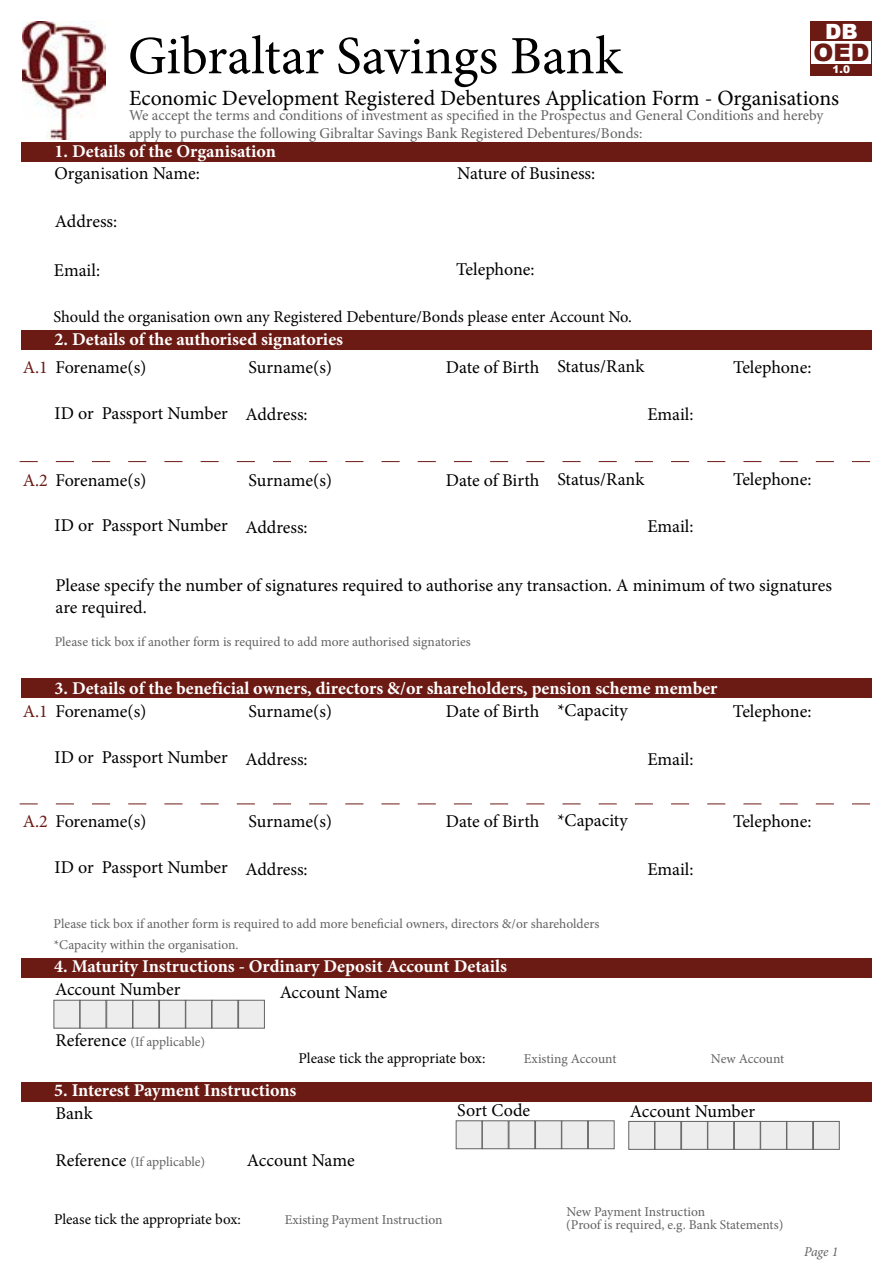
<style>
.page{position:relative;width:893px;height:1263px;background:#fff}
.page>*{position:absolute;margin:0;border:0;box-sizing:border-box;transform-origin:0 0}
.t1{font:54px "Minion Pro";color:#000}
.t2{font:900 24px "Arial";color:#6c1a14}
.t3{font:21.75px "Minion Pro";color:#000}
.t4{font:900 21px "Arial";color:#fff}
.t5{font:18px/21.6px "Minion Pro";letter-spacing:-.005em;color:#000}
.t6{font:700 18px/27.8px "Minion Pro";color:#fff}
.t7{font:16.5px "Minion Pro";letter-spacing:-.005em;color:#000}
.t8{font:15px/18px "Minion Pro";letter-spacing:-.005em;color:#646363}
.t9{font:15px "Minion Pro";letter-spacing:-.005em;color:#000}
.t10{font:13.5px "Minion Pro";letter-spacing:-.005em;color:#646363}
.t11{font:italic 13.5px "Minion Pro";color:#646363}
.t12{font:900 10.5px "Arial";color:#fff}
.s1{font-weight:400;color:#6c1a14}
.s2{font-weight:400;color:#000}
.s3{color:#6c1a14}
.s4{font-size:18px;color:#000}
</style>
<div class="page">
<img style="left:23px;top:21px;width:82px;height:119px">
<div style="left:22px;top:330px;width:850px;height:20px;background:#6c1a14"></div>
<svg style="left:20px;top:461px;width:850px;height:1px"></svg>
<div style="left:22px;top:142px;width:850px;height:19px;background:#6c1a14"></div>
<div style="left:22px;top:679px;width:850px;height:19px;background:#6c1a14"></div>
<div style="left:21px;top:958px;width:851px;height:19px;background:#6c1a14"></div>
<svg style="left:20px;top:803px;width:850px;height:1px"></svg>
<div style="left:21px;top:1082px;width:851px;height:20px;background:#6c1a14"></div>
<div style="left:811px;top:21px;width:61px;height:54px;background:#6c1a14"></div>
<div style="left:812px;top:41px;width:59px;height:23px;background:#fff"></div>
<div style="left:54px;top:1000px;width:26px;height:28px;background:#ededed;border:1px solid #646363"></div>
<div style="left:80px;top:1000px;width:26px;height:28px;background:#ededed;border:1px solid #646363"></div>
<div style="left:106px;top:1000px;width:27px;height:28px;background:#ededed;border:1px solid #646363"></div>
<div style="left:185px;top:1000px;width:27px;height:28px;background:#ededed;border:1px solid #646363"></div>
<div style="left:133px;top:1000px;width:26px;height:28px;background:#ededed;border:1px solid #646363"></div>
<div style="left:212px;top:1000px;width:26px;height:28px;background:#ededed;border:1px solid #646363"></div>
<div style="left:159px;top:1000px;width:27px;height:28px;background:#ededed;border:1px solid #646363"></div>
<div style="left:238px;top:1000px;width:27px;height:28px;background:#ededed;border:1px solid #646363"></div>
<div style="left:628px;top:1121px;width:27px;height:29px;background:#ededed;border:1px solid #646363"></div>
<div style="left:655px;top:1121px;width:26px;height:29px;background:#ededed;border:1px solid #646363"></div>
<div style="left:681px;top:1121px;width:27px;height:29px;background:#ededed;border:1px solid #646363"></div>
<div style="left:760px;top:1121px;width:27px;height:29px;background:#ededed;border:1px solid #646363"></div>
<div style="left:707px;top:1121px;width:27px;height:29px;background:#ededed;border:1px solid #646363"></div>
<div style="left:786px;top:1121px;width:27px;height:29px;background:#ededed;border:1px solid #646363"></div>
<div style="left:734px;top:1121px;width:27px;height:29px;background:#ededed;border:1px solid #646363"></div>
<div style="left:813px;top:1121px;width:27px;height:29px;background:#ededed;border:1px solid #646363"></div>
<div style="left:456px;top:1120px;width:26px;height:29px;background:#ededed;border:1px solid #646363"></div>
<div style="left:535px;top:1120px;width:27px;height:29px;background:#ededed;border:1px solid #646363"></div>
<div style="left:482px;top:1120px;width:27px;height:29px;background:#ededed;border:1px solid #646363"></div>
<div style="left:561px;top:1120px;width:27px;height:29px;background:#ededed;border:1px solid #646363"></div>
<div style="left:509px;top:1120px;width:26px;height:29px;background:#ededed;border:1px solid #646363"></div>
<div style="left:588px;top:1120px;width:27px;height:29px;background:#ededed;border:1px solid #646363"></div>
<p class="t4" style="left:825px;top:16px;width:34px">DB</p>
<p class="t12" style="left:833px;top:62px;width:19px">1.0</p>
<h1 class="t1" style="left:128px;top:20px;width:495px">Gibraltar Savings Bank</h1>
<p class="t3" style="left:129px;top:83px;width:712px">Economic Development Registered Debentures Application Form - Organisations</p>
<h2 class="t2" style="left:813px;top:35px;width:57px">OED</h2>
<p class="t8" style="left:129px;top:106px;width:696px">We accept the terms and conditions of investment as specified in the Prospectus and General Conditions and hereby apply to purchase the following Gibraltar Savings Bank Registered Debentures/Bonds:</p>
<p class="t6" style="left:55px;top:137px;width:223px">1. Details of the Organisation</p>
<p class="t5" style="left:54px;top:162px;width:147px">Organisation Name:</p>
<p class="t5" style="left:55px;top:211px;width:64px">Address:</p>
<p class="t5" style="left:54px;top:259px;width:48px">Email:</p>
<p class="t5" style="left:457px;top:162px;width:139px">Nature of Business:</p>
<p class="t5" style="left:456px;top:259px;width:80px">Telephone:</p>
<p class="t7" style="left:53px;top:306px;width:580px">Should the organisation own any Registered Debenture/Bonds please enter Account No.</p>
<p class="t6" style="left:23px;top:325px;width:322px;text-indent:32px">2. Details of the authorised signatories<br><span class="s1">A.1</span> <span class="s2">Forename(s)</span></p>
<p class="t5" style="left:249px;top:356px;width:85px">Surname(s)</p>
<p class="t5" style="left:446px;top:356px;width:95px">Date of Birth</p>
<p class="t5" style="left:557px;top:355px;width:88px">Status/Rank</p>
<p class="t5" style="left:55px;top:402px;width:175px">ID or Passport Number</p>
<p class="t5" style="left:647px;top:403px;width:48px">Email:</p>
<p class="t5" style="left:245px;top:403px;width:64px">Address:</p>
<p class="t5" style="left:557px;top:468px;width:88px">Status/Rank</p>
<p class="t5" style="left:23px;top:469px;width:125px"><span class="s3">A.2</span> Forename(s)</p>
<p class="t5" style="left:249px;top:469px;width:85px">Surname(s)</p>
<p class="t5" style="left:446px;top:469px;width:95px">Date of Birth</p>
<p class="t5" style="left:245px;top:517px;width:64px">Address:</p>
<p class="t5" style="left:55px;top:515px;width:175px">ID or Passport Number</p>
<p class="t5" style="left:647px;top:516px;width:48px">Email:</p>
<p class="t5" style="left:733px;top:356px;width:80px">Telephone:</p>
<p class="t5" style="left:733px;top:469px;width:80px">Telephone:</p>
<p class="t5" style="left:56px;top:575px;width:778px">Please specify the number of signatures required to authorise any transaction. A minimum of two signatures are required.</p>
<p class="t10" style="left:55px;top:632px;width:418px">Please tick box if another form is required to add more authorised signatories</p>
<p class="t6" style="left:55px;top:674px;width:664px">3. Details of the beneficial owners, directors &amp;/or shareholders, pension scheme member</p>
<p class="t5" style="left:557px;top:700px;width:72px">*Capacity</p>
<p class="t5" style="left:23px;top:701px;width:125px"><span class="s3">A.1</span> Forename(s)</p>
<p class="t5" style="left:249px;top:701px;width:85px">Surname(s)</p>
<p class="t5" style="left:446px;top:701px;width:95px">Date of Birth</p>
<p class="t5" style="left:245px;top:749px;width:64px">Address:</p>
<p class="t5" style="left:55px;top:747px;width:175px">ID or Passport Number</p>
<p class="t5" style="left:647px;top:749px;width:48px">Email:</p>
<p class="t5" style="left:733px;top:701px;width:80px">Telephone:</p>
<p class="t5" style="left:557px;top:809px;width:72px">*Capacity</p>
<p class="t5" style="left:23px;top:810px;width:125px"><span class="s3">A.2</span> Forename(s)</p>
<p class="t5" style="left:249px;top:810px;width:85px">Surname(s)</p>
<p class="t5" style="left:446px;top:810px;width:95px">Date of Birth</p>
<p class="t5" style="left:245px;top:858px;width:64px">Address:</p>
<p class="t5" style="left:55px;top:856px;width:175px">ID or Passport Number</p>
<p class="t5" style="left:647px;top:858px;width:48px">Email:</p>
<p class="t10" style="left:54px;top:914px;width:547px">Please tick box if another form is required to add more beneficial owners, directors &amp;/or shareholders</p>
<p class="t10" style="left:54px;top:935px;width:186px">*Capacity within the organisation.</p>
<p class="t6" style="left:54px;top:952px;width:454px">4. Maturity Instructions - Ordinary Deposit Account Details</p>
<p class="t5" style="left:280px;top:981px;width:109px">Account Name</p>
<p class="t5" style="left:55px;top:979px;width:127px">Account Number</p>
<p class="t10" style="left:56px;top:1032px;width:151px"><span class="s4">Reference</span> (If applicable)</p>
<p class="t5" style="left:733px;top:810px;width:80px">Telephone:</p>
<p class="t9" style="left:298px;top:1048px;width:188px">Please tick the appropriate box:</p>
<p class="t10" style="left:524px;top:1050px;width:94px">Existing Account</p>
<p class="t10" style="left:711px;top:1050px;width:75px">New Account</p>
<p class="t6" style="left:54px;top:1076px;width:244px">5. Interest Payment Instructions</p>
<p class="t5" style="left:56px;top:1102px;width:39px">Bank</p>
<p class="t10" style="left:56px;top:1152px;width:151px"><span class="s4">Reference</span> (If applicable)</p>
<p class="t5" style="left:247px;top:1149px;width:109px">Account Name</p>
<p class="t5" style="left:457px;top:1099px;width:74px">Sort Code</p>
<p class="t5" style="left:630px;top:1100px;width:127px">Account Number</p>
<p class="t10" style="left:566px;top:1203px;width:140px">New Payment Instruction</p>
<p class="t9" style="left:54px;top:1209px;width:188px">Please tick the appropriate box:</p>
<p class="t10" style="left:566px;top:1216px;width:219px">(Proof is required, e.g. Bank Statements)</p>
<p class="t10" style="left:285px;top:1210px;width:159px">Existing Payment Instruction</p>
<p class="t11" style="left:804px;top:1242px;width:36px">Page 1</p>
</div>
